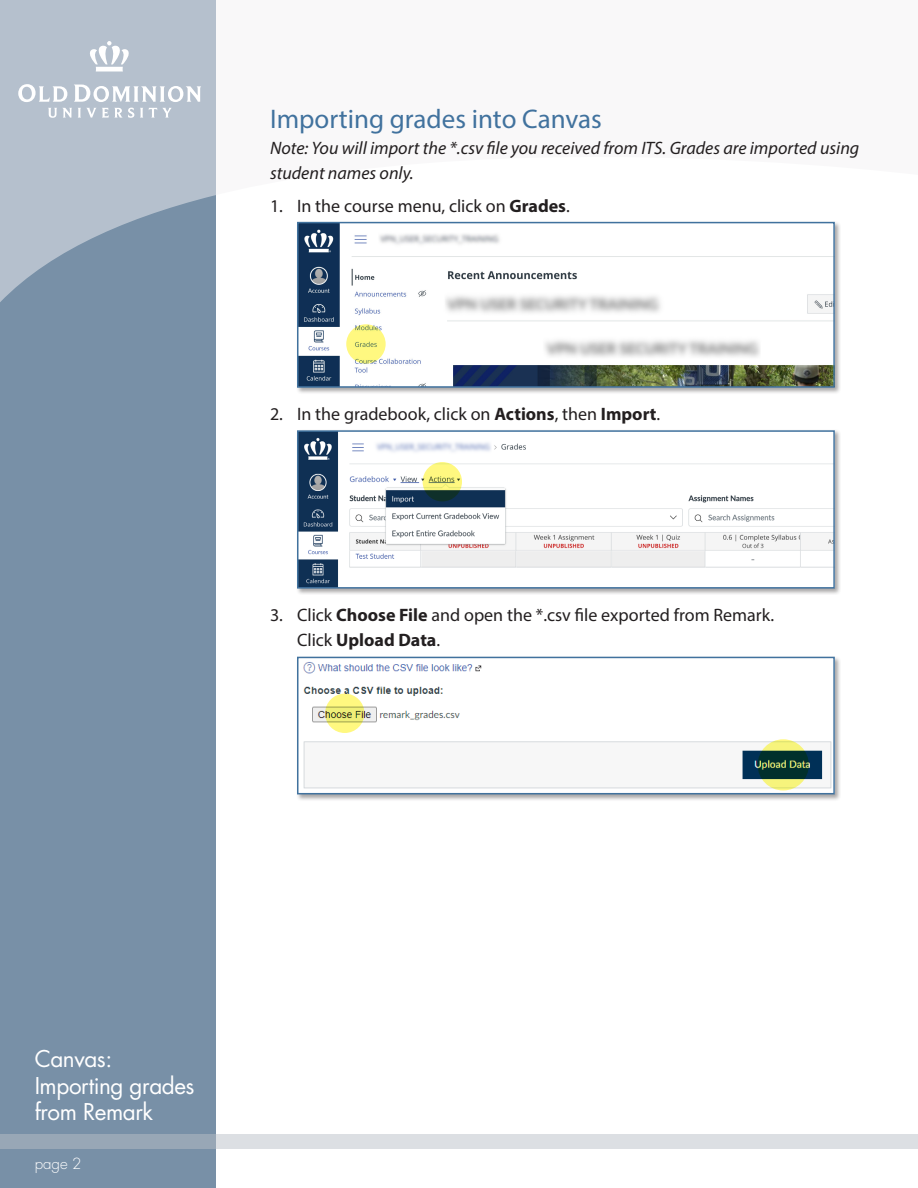
<style>
.page{position:relative;width:918px;height:1188px;background:#fff}
.page>*{position:absolute;margin:0;border:0;box-sizing:border-box;transform-origin:0 0}
.heading{font:27px "Myriad Pro";color:#41729e}
.t1{font:22.5px/26.7px "Futura Std";letter-spacing:-.02em;color:#fff}
.t2{font:18px/25.5px "Myriad Pro";color:#231f20}
.body_copy{font:italic 18px/25.5px "Myriad Pro";color:#231f20}
.t3{font:300 15px "Futura Std";color:#fff}
.s1{font-weight:700}
</style>
<div class="page">
<div style="left:0;top:0;width:216px;height:1188px;background:#7890a7"></div>
<svg style="left:0;top:0;width:216px;height:302px;fill:#b5c0cd"></svg>
<svg style="left:0;top:1134px;width:918px;height:14px;background:#ccd1d8"></svg>
<svg style="left:88px;top:41px;width:42px;height:31px"></svg>
<svg style="left:18px;top:84px;width:49px;height:18px"></svg>
<svg style="left:73px;top:85px;width:128px;height:17px;background:#d3d9e1"></svg>
<svg style="left:48px;top:108px;width:24px;height:10px"></svg>
<svg style="left:78px;top:108px;width:56px;height:10px"></svg>
<svg style="left:140px;top:108px;width:3px;height:10px"></svg>
<svg style="left:149px;top:108px;width:23px;height:10px"></svg>
<div style="left:296px;top:221px;width:545px;height:173px;background:#231f20;opacity:.4"></div>
<img style="left:300px;top:225px;width:532px;height:160px">
<div style="left:297px;top:222px;width:538px;height:166px;border:2px solid #41729e"></div>
<div style="left:296px;top:430px;width:545px;height:165px;background:#231f20;opacity:.4"></div>
<img style="left:300px;top:433px;width:532px;height:153px">
<div style="left:297px;top:430px;width:538px;height:159px;border:2px solid #41729e"></div>
<div style="left:296px;top:656px;width:545px;height:145px;background:#231f20;opacity:.4"></div>
<img style="left:300px;top:660px;width:532px;height:131px">
<div style="left:297px;top:657px;width:538px;height:137px;border:2px solid #41729e"></div>
<svg style="left:346px;top:324px;width:40px;height:40px"></svg>
<svg style="left:423px;top:462px;width:39px;height:39px"></svg>
<svg style="left:325px;top:694px;width:39px;height:39px"></svg>
<svg style="left:758px;top:739px;width:51px;height:52px;background:#637f4e"></svg>
<p class="heading" style="left:270px;top:103px;width:333px">Importing grades into Canvas</p>
<p class="body_copy" style="left:270px;top:135px;width:591px">Note: You will import the *.csv file you received from ITS. Grades are imported using student names only.</p>
<p class="t2" style="left:270px;top:192px;width:301px">1. In the course menu, click on <span class="s1">Grades</span>.</p>
<p class="t2" style="left:270px;top:401px;width:392px">2. In the gradebook, click on <span class="s1">Actions</span>, then <span class="s1">Import</span>.</p>
<p class="t2" style="left:297px;top:602px;width:479px;text-indent:-27px">3. Click <span class="s1">Choose File</span> and open the *.csv file exported from Remark.<br>Click <span class="s1">Upload Data</span>.</p>
<p class="t1" style="left:35px;top:1046px;width:161px">Canvas:<br>Importing grades from Remark</p>
<p class="t3" style="left:35px;top:1155px;width:48px">page 2</p>
</div>
